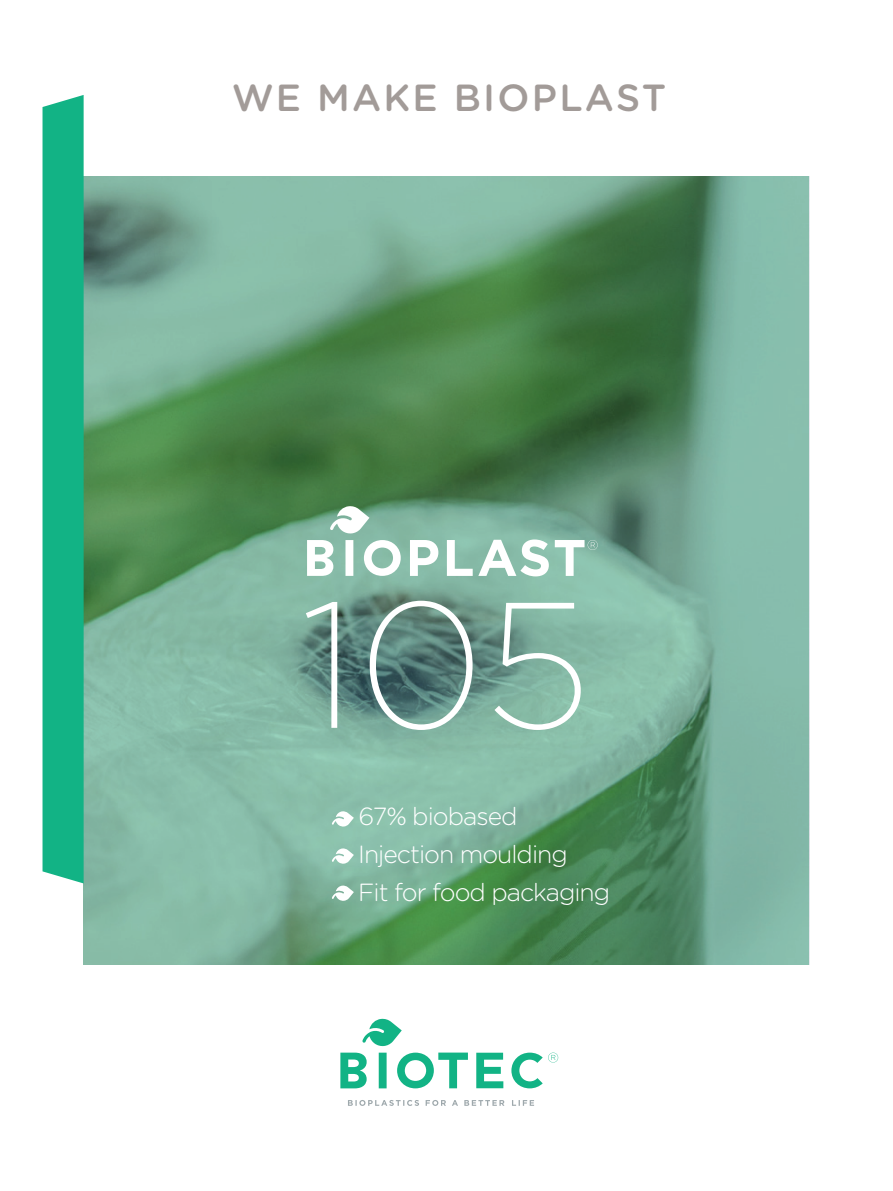
<style>
.page{position:relative;width:893px;height:1191px;background:#fff}
.page>*{position:absolute;margin:0;border:0;box-sizing:border-box;transform-origin:0 0}
.t1{font:200 178.5px "Gotham";color:#fff}
.t2{font:500 37.8px "Gotham Rounded";letter-spacing:.06em;color:#a29b98}
.t3{font:300 24.75px "Gotham Rounded";letter-spacing:-.04em;color:#fff}
</style>
<div class="page">
<img style="left:84px;top:176px;width:725px;height:789px">
<svg style="left:362px;top:1018px;width:40px;height:28px"></svg>
<svg style="left:476px;top:1052px;width:27px;height:36px"></svg>
<svg style="left:340px;top:1052px;width:47px;height:36px"></svg>
<svg style="left:397px;top:1052px;width:71px;height:36px"></svg>
<svg style="left:511px;top:1052px;width:47px;height:36px"></svg>
<svg style="left:348px;top:1100px;width:186px;height:6px"></svg>
<div style="left:43px;top:95px;width:41px;height:788px;background:#12b385"></div>
<svg style="left:332px;top:811px;width:22px;height:15px"></svg>
<svg style="left:332px;top:848px;width:22px;height:16px"></svg>
<svg style="left:332px;top:885px;width:22px;height:16px"></svg>
<svg style="left:307px;top:506px;width:291px;height:70px"></svg>
<h2 class="t2" style="left:232px;top:71px;width:436px">WE MAKE BIOPLAST</h2>
<h1 class="t1" style="left:300px;top:554px;width:292px">105</h1>
<p class="t3" style="left:359px;top:799px;width:161px">67% biobased</p>
<p class="t3" style="left:358px;top:838px;width:211px">Injection moulding</p>
<p class="t3" style="left:358px;top:875px;width:253px">Fit for food packaging</p>
</div>
